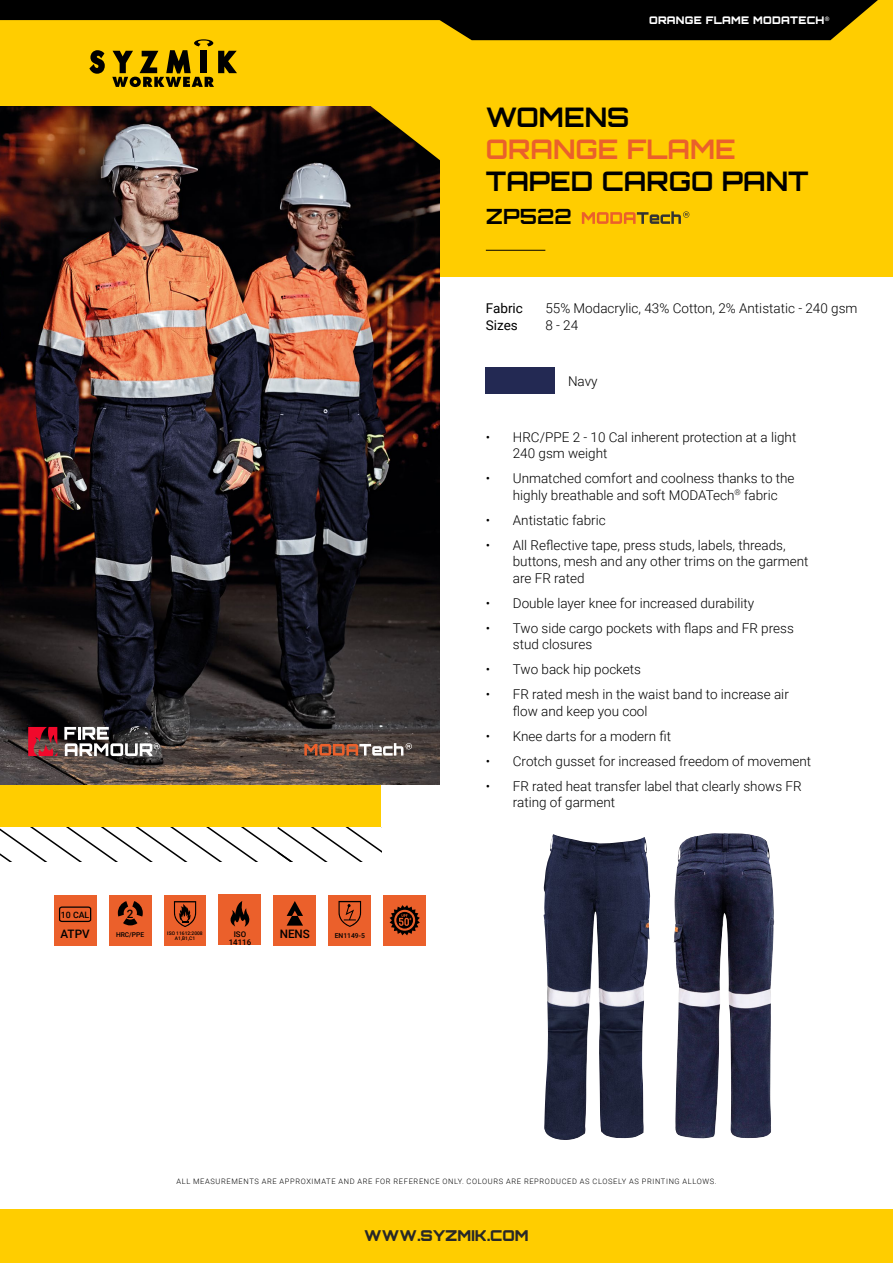
<style>
.page{position:relative;width:893px;height:1263px;background:#fff}
.page>*{position:absolute;margin:0;border:0;box-sizing:border-box;transform-origin:0 0}
.t1{font:700 27px "Orbitron";color:#000}
.t2{font:700 27px "Orbitron";color:#ea602b}
.t3{font:700 21px "Orbitron";color:#000}
.t4{font:900 15px "Orbitron";color:#282827}
.t5{font:300 13.5px/16.5px "Roboto";color:#000}
.t6{font:13.5px "Roboto";color:#000}
.t7{font:500 11.7px "Roboto";color:#000}
.t8{font:900 10.5px "Orbitron";letter-spacing:.025em;color:#fff}
.t9{font:500 8.85px "Roboto";color:#000}
.t10{font:500 7.95px "Roboto";color:#000}
.t11{font:300 7.5px "Roboto";letter-spacing:.085em;color:#000}
.t12{font:500 6.75px "Roboto";color:#000}
.t13{font:500 6.6px "Roboto";color:#000}
.t14{font:500 4.95px/4.9px "Roboto";color:#000;text-align:center}
</style>
<div class="page">
<div style="left:0;top:0;width:893px;height:277px;background:#ffcd00"></div>
<div style="left:0;top:784px;width:381px;height:43px;background:#ffcd00"></div>
<div style="left:0;top:1209px;width:893px;height:54px;background:#ffcd00"></div>
<hr style="left:486px;top:250px;width:59px;height:1px;background:#000">
<svg style="left:0;top:0;width:878px;height:87px"></svg>
<svg style="left:0;top:827px;width:381px;height:34px"></svg>
<div style="left:486px;top:367px;width:69px;height:27px;background:#232953"></div>
<img style="left:673px;top:833px;width:102px;height:306px">
<img style="left:543px;top:834px;width:108px;height:306px">
<div style="left:54px;top:895px;width:42px;height:50px;background:#eb602b"></div>
<svg style="left:58px;top:906px;width:34px;height:17px"></svg>
<div style="left:274px;top:895px;width:42px;height:50px;background:#eb602b"></div>
<svg style="left:287px;top:901px;width:16px;height:25px"></svg>
<div style="left:219px;top:895px;width:42px;height:50px;background:#eb602b"></div>
<svg style="left:231px;top:901px;width:19px;height:26px"></svg>
<div style="left:384px;top:895px;width:42px;height:50px;background:#eb602b"></div>
<svg style="left:390px;top:905px;width:30px;height:30px"></svg>
<div style="left:164px;top:895px;width:42px;height:50px;background:#eb602b"></div>
<svg style="left:174px;top:901px;width:22px;height:26px"></svg>
<div style="left:109px;top:895px;width:42px;height:50px;background:#eb602b"></div>
<svg style="left:118px;top:901px;width:25px;height:24px"></svg>
<div style="left:329px;top:895px;width:42px;height:50px;background:#eb602b"></div>
<svg style="left:338px;top:901px;width:23px;height:26px"></svg>
<svg style="left:582px;top:211px;width:107px;height:13px"></svg>
<img style="left:0;top:106px;width:440px;height:678px">
<svg style="left:364px;top:106px;width:76px;height:59px"></svg>
<svg style="left:28px;top:727px;width:29px;height:31px"></svg>
<svg style="left:64px;top:727px;width:96px;height:29px"></svg>
<svg style="left:304px;top:743px;width:108px;height:13px"></svg>
<p class="t9" style="left:61px;top:908px;width:30px">10 CAL</p>
<p class="t7" style="left:61px;top:926px;width:31px">ATPV</p>
<p class="t7" style="left:127px;top:905px;width:8px">2</p>
<p class="t13" style="left:116px;top:930px;width:30px">HRC/PPE</p>
<p class="t12" style="left:335px;top:931px;width:32px">EN1149-5</p>
<p class="t10" style="left:234px;top:928px;width:14px">ISO</p>
<p class="t7" style="left:280px;top:925px;width:32px">NENS</p>
<p class="t10" style="left:229px;top:936px;width:24px">14116</p>
<p class="t14" style="left:167px;top:930px;width:37px">ISO 11612:2008<br>A1,B1,C1</p>
<p class="t8" style="left:649px;top:14px;width:182px">ORANGE FLAME MODATECH<sup>®</sup></p>
<h1 class="t1" style="left:486px;top:100px;width:145px">WOMENS</h1>
<h1 class="t2" style="left:486px;top:133px;width:251px">ORANGE FLAME</h1>
<h1 class="t1" style="left:486px;top:165px;width:324px">TAPED CARGO PANT</h1>
<h2 class="t3" style="left:486px;top:204px;width:88px">ZP522</h2>
<p class="t6" style="left:486px;top:299px;width:39px">Fabric</p>
<p class="t5" style="left:545px;top:299px;width:314px">55% Modacrylic, 43% Cotton, 2% Antistatic - 240 gsm</p>
<p class="t6" style="left:486px;top:315px;width:33px">Sizes</p>
<p class="t5" style="left:545px;top:316px;width:34px">8 - 24</p>
<p class="t5" style="left:568px;top:372px;width:31px">Navy</p>
<p class="t5" style="left:513px;top:428px;width:285px;text-indent:-27px">• HRC/PPE 2 - 10 Cal inherent protection at a light<br>240 gsm weight</p>
<p class="t5" style="left:513px;top:470px;width:283px;text-indent:-27px">• Unmatched comfort and coolness thanks to the highly breathable and soft MODATech<sup>®</sup> fabric</p>
<p class="t5" style="left:486px;top:511px;width:121px">• Antistatic fabric</p>
<p class="t5" style="left:513px;top:536px;width:297px;text-indent:-27px">• All Reflective tape, press studs, labels, threads, buttons, mesh and any other trims on the garment are FR rated</p>
<p class="t5" style="left:486px;top:594px;width:270px">• Double layer knee for increased durability</p>
<p class="t5" style="left:513px;top:619px;width:282px;text-indent:-27px">• Two side cargo pockets with flaps and FR press stud closures</p>
<p class="t5" style="left:486px;top:661px;width:157px">• Two back hip pockets</p>
<p class="t5" style="left:513px;top:686px;width:278px;text-indent:-27px">• FR rated mesh in the waist band to increase air flow and keep you cool</p>
<p class="t5" style="left:486px;top:727px;width:187px">• Knee darts for a modern fit</p>
<p class="t5" style="left:486px;top:752px;width:327px">• Crotch gusset for increased freedom of movement</p>
<p class="t5" style="left:513px;top:777px;width:290px;text-indent:-27px">• FR rated heat transfer label that clearly shows FR rating of garment</p>
<p class="t11" style="left:176px;top:1176px;width:542px">ALL MEASUREMENTS ARE APPROXIMATE AND ARE FOR REFERENCE ONLY. COLOURS ARE REPRODUCED AS CLOSELY AS PRINTING ALLOWS.</p>
<p class="t4" style="left:364px;top:1226px;width:166px">WWW.SYZMIK.COM</p>
</div>
